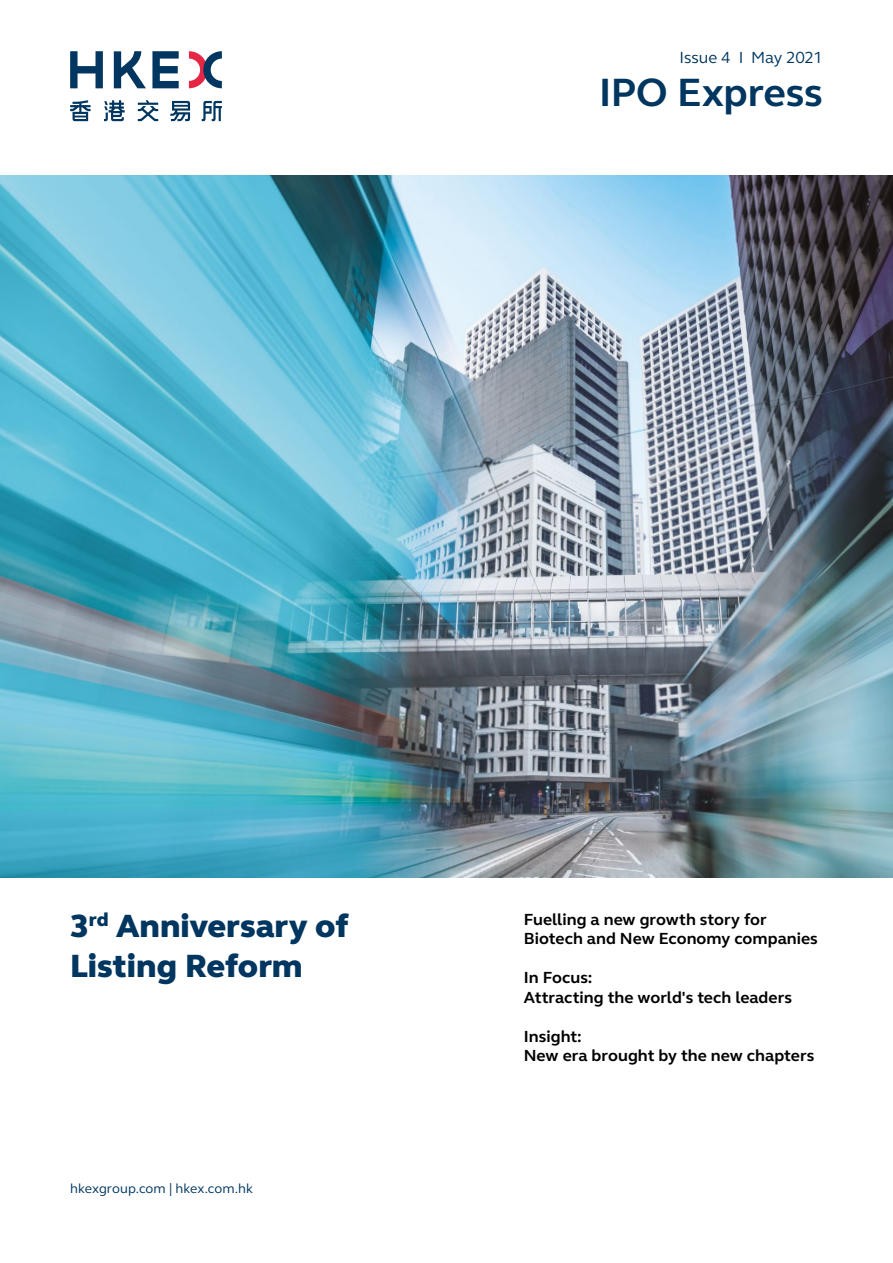
<style>
.page{position:relative;width:893px;height:1263px;background:#fff}
.page>*{position:absolute;margin:0;border:0;box-sizing:border-box;transform-origin:0 0}
.t1{font:700 40.5px "FS Elliot Pro";letter-spacing:-.005em;color:#00365f}
.t2{font:800 33px/39.6px "FS Elliot Pro";color:#00365f}
.t3{font:700 16.5px/19.5px "FS Elliot Pro";color:#000}
.t4{font:16.5px "FS Elliot Pro";letter-spacing:-.005em;color:#00365f}
.t5{font:13.5px "FS Elliot Pro";letter-spacing:.005em;color:#00365f}
</style>
<div class="page">
<svg style="left:202px;top:101px;width:20px;height:20px"></svg>
<svg style="left:138px;top:100px;width:20px;height:21px"></svg>
<svg style="left:152px;top:51px;width:27px;height:37px"></svg>
<svg style="left:70px;top:51px;width:33px;height:37px"></svg>
<svg style="left:114px;top:51px;width:32px;height:37px"></svg>
<svg style="left:189px;top:51px;width:33px;height:37px"></svg>
<svg style="left:170px;top:101px;width:20px;height:20px"></svg>
<svg style="left:104px;top:100px;width:21px;height:21px"></svg>
<svg style="left:70px;top:100px;width:21px;height:21px"></svg>
<img style="left:0;top:175px;width:893px;height:702px">
<p class="t4" style="left:680px;top:47px;width:145px">Issue 4 I May 2021</p>
<h1 class="t1" style="left:599px;top:65px;width:225px">IPO Express</h1>
<h2 class="t2" style="left:70px;top:906px;width:280px">3<sup>rd</sup> Anniversary of<br>Listing Reform</h2>
<p class="t3" style="left:524px;top:909px;width:296px">Fuelling a new growth story for<br>Biotech and New Economy companies</p>
<p class="t3" style="left:524px;top:967px;width:270px">In Focus:<br>Attracting the world's tech leaders</p>
<p class="t3" style="left:524px;top:1026px;width:292px">Insight:<br>New era brought by the new chapters</p>
<p class="t5" style="left:70px;top:1179px;width:184px">hkexgroup.com | hkex.com.hk</p>
</div>
